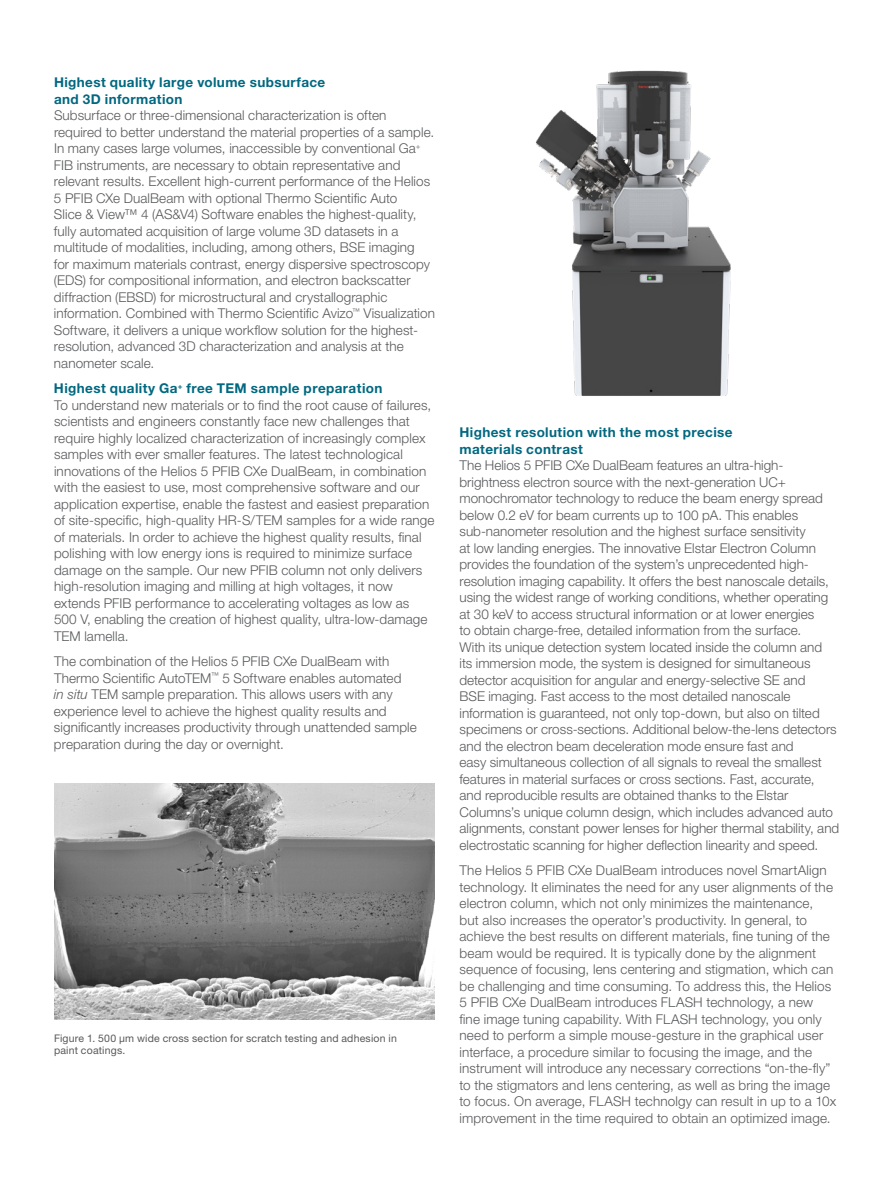
<style>
.page{position:relative;width:891px;height:1188px;background:#fff}
.page>*{position:absolute;margin:0;border:0;box-sizing:border-box;transform-origin:0 0}
.t1{font:300 13.5px/16.5px "Helvetica Neue LT Pro";letter-spacing:.005em;color:#58595b}
.t2{font:700 13.5px/16.5px "Helvetica Neue LT Pro";letter-spacing:.03em;color:#006880}
.t3{font:10.5px/12.6px "Helvetica Neue LT Pro";letter-spacing:.015em;color:#58595b}
.s1{font-weight:700;color:#006880}
.s2{font-style:italic}
</style>
<div class="page">
<img style="left:54px;top:783px;width:381px;height:236px">
<img style="left:535px;top:70px;width:196px;height:326px">
<p class="t2" style="left:54px;top:74px;width:273px">Highest quality large volume subsurface and 3D information</p>
<p class="t1" style="left:54px;top:107px;width:383px">Subsurface or three-dimensional characterization is often required to better understand the material properties of a sample.<br>In many cases large volumes, inaccessible by conventional Ga<sup>+ </sup>FIB instruments, are necessary to obtain representative and relevant results. Excellent high-current performance of the Helios 5 PFIB CXe DualBeam with optional Thermo Scientific Auto<br>Slice &amp; View™ 4 (AS&amp;V4) Software enables the highest-quality, fully automated acquisition of large volume 3D datasets in a multitude of modalities, including, among others, BSE imaging<br>for maximum materials contrast, energy dispersive spectroscopy (EDS) for compositional information, and electron backscatter diffraction (EBSD) for microstructural and crystallographic information. Combined with Thermo Scientific Avizo<sup>™</sup> Visualization Software, it delivers a unique workflow solution for the highest&shy;resolution, advanced 3D characterization and analysis at the nanometer scale.</p>
<p class="t1" style="left:54px;top:380px;width:382px"><span class="s1">Highest quality Ga</span><sup>+</sup> <span class="s1">free TEM sample preparation<br></span>To understand new materials or to find the root cause of failures, scientists and engineers constantly face new challenges that require highly localized characterization of increasingly complex samples with ever smaller features. The latest technological innovations of the Helios 5 PFIB CXe DualBeam, in combination with the easiest to use, most comprehensive software and our application expertise, enable the fastest and easiest preparation of site-specific, high-quality HR-S/TEM samples for a wide range of materials. In order to achieve the highest quality results, final polishing with low energy ions is required to minimize surface damage on the sample. Our new PFIB column not only delivers high-resolution imaging and milling at high voltages, it now extends PFIB performance to accelerating voltages as low as 500 V, enabling the creation of highest quality, ultra-low-damage TEM lamella.</p>
<p class="t1" style="left:54px;top:653px;width:364px">The combination of the Helios 5 PFIB CXe DualBeam with Thermo Scientific AutoTEM<sup>™</sup> 5 Software enables automated<br><span class="s2">in situ</span> TEM sample preparation. This allows users with any experience level to achieve the highest quality results and significantly increases productivity through unattended sample preparation during the day or overnight.</p>
<p class="t3" style="left:54px;top:1032px;width:344px">Figure 1. 500 μm wide cross section for scratch testing and adhesion in paint coatings.</p>
<p class="t2" style="left:460px;top:424px;width:275px">Highest resolution with the most precise materials contrast</p>
<p class="t1" style="left:460px;top:457px;width:381px">The Helios 5 PFIB CXe DualBeam features an ultra-high&shy;brightness electron source with the next-generation UC+ monochromator technology to reduce the beam energy spread below 0.2 eV for beam currents up to 100 pA. This enables sub-nanometer resolution and the highest surface sensitivity<br>at low landing energies. The innovative Elstar Electron Column provides the foundation of the system’s unprecedented high&shy;resolution imaging capability. It offers the best nanoscale details, using the widest range of working conditions, whether operating at 30 keV to access structural information or at lower energies<br>to obtain charge-free, detailed information from the surface.<br>With its unique detection system located inside the column and<br>its immersion mode, the system is designed for simultaneous detector acquisition for angular and energy-selective SE and<br>BSE imaging. Fast access to the most detailed nanoscale information is guaranteed, not only top-down, but also on tilted specimens or cross-sections. Additional below-the-lens detectors and the electron beam deceleration mode ensure fast and<br>easy simultaneous collection of all signals to reveal the smallest features in material surfaces or cross sections. Fast, accurate, and reproducible results are obtained thanks to the Elstar Columns’s unique column design, which includes advanced auto alignments, constant power lenses for higher thermal stability, and electrostatic scanning for higher deflection linearity and speed.</p>
<p class="t1" style="left:460px;top:862px;width:378px">The Helios 5 PFIB CXe DualBeam introduces novel SmartAlign technology. It eliminates the need for any user alignments of the electron column, which not only minimizes the maintenance,<br>but also increases the operator’s productivity. In general, to achieve the best results on different materials, fine tuning of the beam would be required. It is typically done by the alignment sequence of focusing, lens centering and stigmation, which can be challenging and time consuming. To address this, the Helios 5 PFIB CXe DualBeam introduces FLASH technology, a new fine image tuning capability. With FLASH technology, you only need to perform a simple mouse-gesture in the graphical user interface, a procedure similar to focusing the image, and the instrument will introduce any necessary corrections “on-the-fly” to the stigmators and lens centering, as well as bring the image to focus. On average, FLASH technolgy can result in up to a 10x improvement in the time required to obtain an optimized image.</p>
</div>
